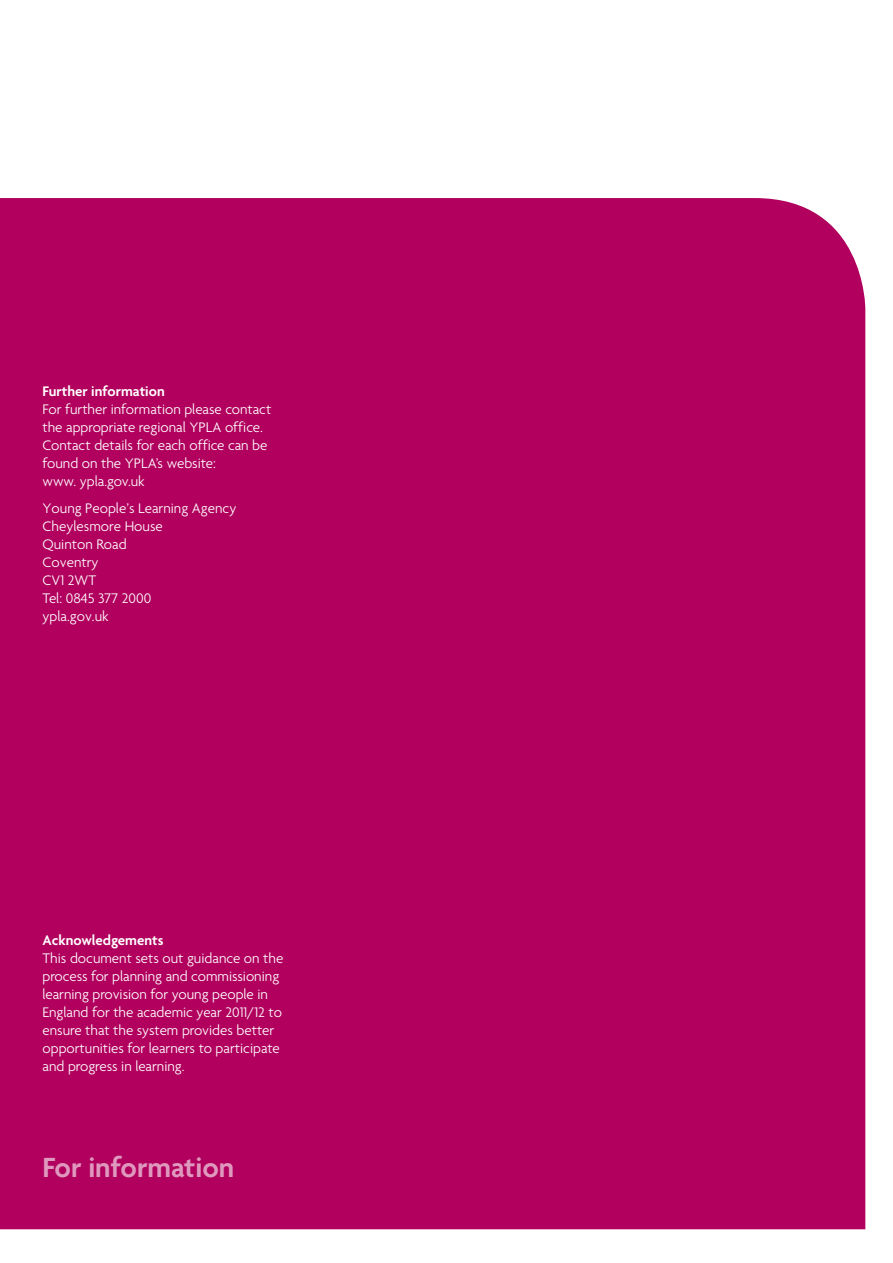
<style>
.page{position:relative;width:893px;height:1263px;background:#fff}
.page>*{position:absolute;margin:0;border:0;box-sizing:border-box;transform-origin:0 0}
.t1{font:600 30px "Agenda";color:#e099be}
.t2{font:300 15px/18px "Agenda";color:#fff}
.t3{font:600 15px "Agenda";color:#fff}
</style>
<div class="page">
<div style="left:0;top:198px;width:865px;height:1031px;background:#b1005d"></div>
<p class="t3" style="left:43px;top:383px;width:124px">Further information</p>
<p class="t2" style="left:43px;top:401px;width:230px">For further information please contact the appropriate regional YPLA office.<br>Contact details for each office can be found on the YPLA’s website:<br>www. ypla.gov.uk</p>
<p class="t2" style="left:43px;top:500px;width:195px">Young People’s Learning Agency<br>Cheylesmore House<br>Quinton Road<br>Coventry<br>CV1 2WT<br>Tel: 0845 377 2000<br>ypla.gov.uk</p>
<p class="t3" style="left:43px;top:932px;width:122px">Acknowledgements</p>
<p class="t2" style="left:43px;top:950px;width:242px">This document sets out guidance on the process for planning and commissioning learning provision for young people in England for the academic year 2011/12 to ensure that the system provides better opportunities for learners to participate and progress in learning.</p>
<h1 class="t1" style="left:43px;top:1151px;width:193px">For information</h1>
</div>
